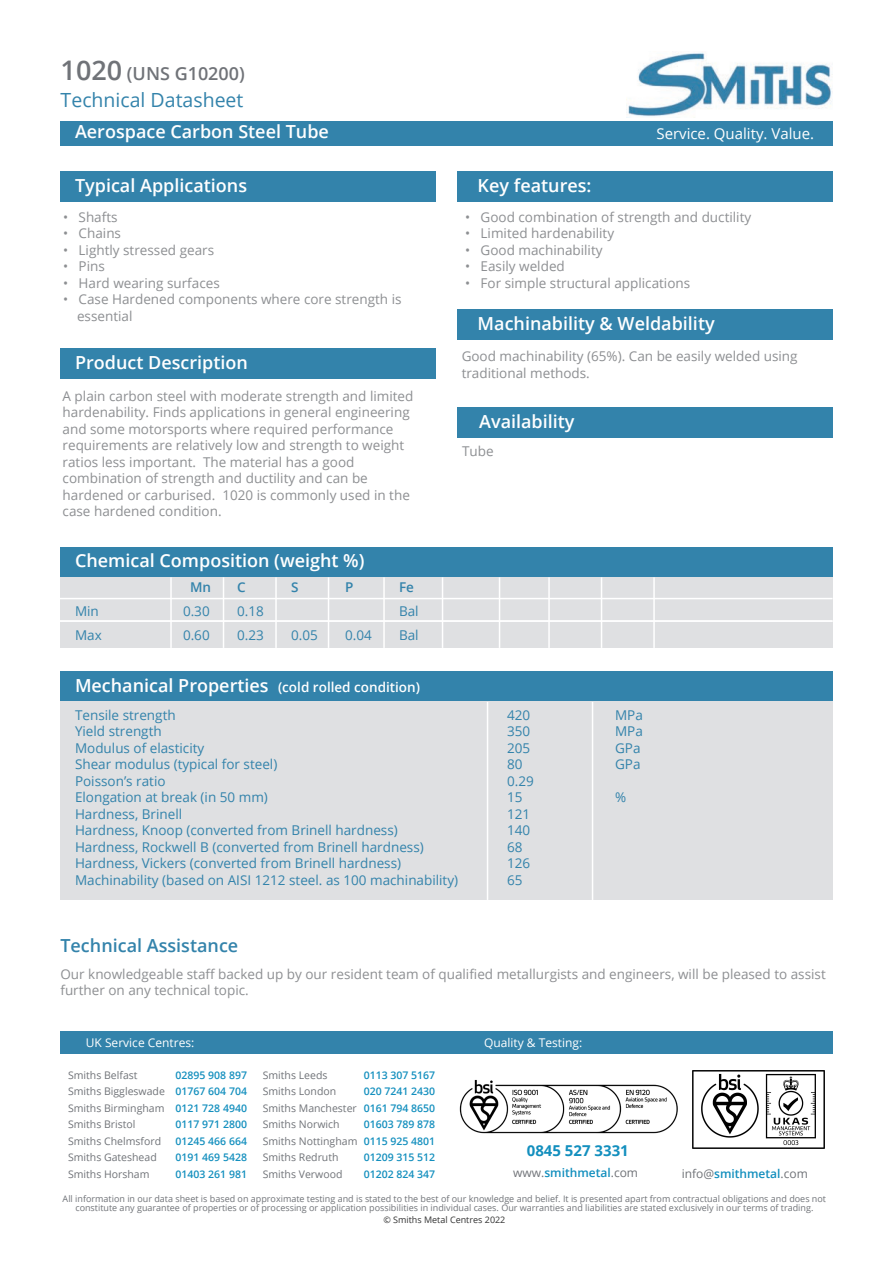
<style>
.page{position:relative;width:893px;height:1263px;background:#fff}
.page>*{position:absolute;margin:0;border:0;box-sizing:border-box;transform-origin:0 0}
.t1{font:19.5px "Open Sans";color:#3383ab}
.t2{font:600 18px "Open Sans";color:#fff}
.t3{font:600 18px "Open Sans";color:#3383ab}
.t4{font:600 18px "Open Sans";color:#707378}
.t5{font:15px "Open Sans";color:#fff}
.t6{font:700 15px "Open Sans";color:#138fbe}
.t7{font:13.5px/16.5px "Open Sans";color:#8d8f92}
.t8{font:13.5px "Open Sans";color:#3383ab}
.t9{font:600 13.5px/28px "Open Sans";color:#fff}
.t10{font:600 13.5px "Open Sans";color:#3383ab}
.t11{font:600 12px "Open Sans";color:#138fbe}
.t12{font:12px "Open Sans";color:#fff}
.t13{font:10.5px/16.5px "Open Sans";color:#707378}
.t14{font:600 10.5px/16.5px "Open Sans";color:#138fbe;text-align:justify}
.t15{font:9px/9px "Open Sans";color:#707378;text-align:center}
.t16{font:9px "Open Sans";color:#333}
.s1{font-size:27px}
.s2{font-size:18px}
.s3{font-weight:400;color:#3383ab}
.s4{font-weight:400;color:#707378}
.s5{font-style:inherit}
</style>
<div class="page">
<div style="left:458px;top:172px;width:374px;height:30px;background:#3383ab"></div>
<div style="left:60px;top:172px;width:375px;height:30px;background:#3383ab"></div>
<div style="left:60px;top:121px;width:772px;height:25px;background:#3383ab"></div>
<div style="left:60px;top:349px;width:375px;height:30px;background:#3383ab"></div>
<div style="left:458px;top:407px;width:374px;height:30px;background:#3383ab"></div>
<div style="left:60px;top:547px;width:772px;height:30px;background:#3383ab"></div>
<div style="left:60px;top:577px;width:772px;height:71px;background:#dfe0e2"></div>
<hr style="left:223px;top:577px;width:1px;height:71px;background:#fff">
<hr style="left:60px;top:598px;width:772px;height:1px;background:#fff">
<hr style="left:275px;top:577px;width:2px;height:71px;background:#fff">
<hr style="left:328px;top:577px;width:1px;height:71px;background:#fff">
<hr style="left:383px;top:577px;width:2px;height:71px;background:#fff">
<hr style="left:499px;top:577px;width:1px;height:71px;background:#fff">
<hr style="left:442px;top:577px;width:1px;height:71px;background:#fff">
<hr style="left:548px;top:577px;width:2px;height:71px;background:#fff">
<hr style="left:601px;top:577px;width:1px;height:71px;background:#fff">
<hr style="left:653px;top:577px;width:2px;height:71px;background:#fff">
<div style="left:60px;top:672px;width:772px;height:30px;background:#3383ab"></div>
<div style="left:60px;top:702px;width:772px;height:198px;background:#dfe0e2"></div>
<hr style="left:487px;top:702px;width:1px;height:198px;background:#fff">
<hr style="left:60px;top:620px;width:772px;height:2px;background:#fff">
<hr style="left:170px;top:577px;width:2px;height:71px;background:#fff">
<div style="left:458px;top:310px;width:374px;height:30px;background:#3383ab"></div>
<hr style="left:592px;top:702px;width:1px;height:198px;background:#fff">
<img style="left:626px;top:52px;width:206px;height:65px">
<div style="left:60px;top:1031px;width:773px;height:23px;background:#3383ab"></div>
<img style="left:459px;top:1079px;width:219px;height:55px">
<img style="left:693px;top:1071px;width:132px;height:78px">
<h2 class="t4" style="left:61px;top:61px;width:186px"><span class="s1">1020</span> (UNS G10200)</h2>
<h1 class="t1" style="left:61px;top:86px;width:184px">Technical Datasheet</h1>
<h2 class="t2" style="left:75px;top:119px;width:255px">Aerospace Carbon Steel Tube</h2>
<p class="t5" style="left:656px;top:123px;width:159px">Service. Quality. Value.</p>
<h2 class="t2" style="left:75px;top:173px;width:174px">Typical Applications</h2>
<h2 class="t2" style="left:478px;top:173px;width:115px">Key features:</h2>
<p class="t7" style="left:63px;top:208px;width:56px">• Shafts</p>
<p class="t7" style="left:63px;top:225px;width:60px">• Chains</p>
<p class="t7" style="left:63px;top:241px;width:153px">• Lightly stressed gears</p>
<p class="t7" style="left:63px;top:258px;width:43px">• Pins</p>
<p class="t7" style="left:63px;top:274px;width:158px">• Hard wearing surfaces</p>
<p class="t7" style="left:77px;top:291px;width:326px;text-indent:-14px">• Case Hardened components where core strength is essential</p>
<h2 class="t2" style="left:75px;top:350px;width:174px">Product Description</h2>
<p class="t7" style="left:63px;top:387px;width:352px">A plain carbon steel with moderate strength and limited hardenability. Finds applications in general engineering and some motorsports where required performance requirements are relatively low and strength to weight ratios less important. The material has a good combination of strength and ductility and can be hardened or carburised. 1020 is commonly used in the case hardened condition.</p>
<p class="t7" style="left:465px;top:208px;width:288px">• Good combination of strength and ductility</p>
<p class="t7" style="left:465px;top:225px;width:151px">• Limited hardenability</p>
<p class="t7" style="left:465px;top:241px;width:139px">• Good machinability</p>
<p class="t7" style="left:465px;top:258px;width:101px">• Easily welded</p>
<p class="t7" style="left:465px;top:274px;width:227px">• For simple structural applications</p>
<h2 class="t2" style="left:478px;top:311px;width:239px">Machinability &amp; Weldability</h2>
<p class="t7" style="left:462px;top:348px;width:337px">Good machinability (65%). Can be easily welded using traditional methods.</p>
<h2 class="t2" style="left:479px;top:409px;width:97px">Availability</h2>
<p class="t7" style="left:462px;top:442px;width:33px">Tube</p>
<h2 class="t2" style="left:75px;top:548px;width:291px">Chemical Composition (weight %)</h2>
<p class="t10" style="left:190px;top:577px;width:23px">Mn</p>
<p class="t10" style="left:237px;top:577px;width:10px">C</p>
<p class="t10" style="left:291px;top:577px;width:9px">S</p>
<p class="t10" style="left:345px;top:577px;width:10px">P</p>
<p class="t10" style="left:399px;top:577px;width:16px">Fe</p>
<p class="t8" style="left:75px;top:601px;width:25px">Min</p>
<p class="t8" style="left:183px;top:601px;width:28px">0.30</p>
<p class="t8" style="left:237px;top:601px;width:28px">0.18</p>
<p class="t8" style="left:399px;top:601px;width:21px">Bal</p>
<p class="t8" style="left:75px;top:625px;width:28px">Max</p>
<p class="t8" style="left:183px;top:625px;width:28px">0.60</p>
<p class="t8" style="left:237px;top:625px;width:28px">0.23</p>
<p class="t8" style="left:291px;top:625px;width:28px">0.05</p>
<p class="t8" style="left:345px;top:625px;width:28px">0.04</p>
<p class="t8" style="left:399px;top:625px;width:21px">Bal</p>
<p class="t9" style="left:75px;top:672px;width:347px"><span class="s2">Mechanical Properties</span> (cold rolled condition)<br><span class="s3">Tensile strength</span></p>
<p class="t8" style="left:507px;top:705px;width:25px">420</p>
<p class="t8" style="left:615px;top:705px;width:29px">MPa</p>
<p class="t8" style="left:75px;top:722px;width:88px">Yield strength</p>
<p class="t8" style="left:507px;top:722px;width:25px">350</p>
<p class="t8" style="left:615px;top:722px;width:29px">MPa</p>
<p class="t8" style="left:75px;top:738px;width:131px">Modulus of elasticity</p>
<p class="t8" style="left:507px;top:738px;width:25px">205</p>
<p class="t8" style="left:615px;top:738px;width:27px">GPa</p>
<p class="t8" style="left:75px;top:755px;width:204px">Shear modulus (typical for steel)</p>
<p class="t8" style="left:507px;top:755px;width:17px">80</p>
<p class="t8" style="left:615px;top:755px;width:27px">GPa</p>
<p class="t8" style="left:75px;top:771px;width:92px">Poisson’s ratio</p>
<p class="t8" style="left:507px;top:771px;width:28px">0.29</p>
<p class="t8" style="left:75px;top:788px;width:194px">Elongation at break (in 50 mm)</p>
<p class="t8" style="left:507px;top:788px;width:17px">15</p>
<p class="t8" style="left:615px;top:788px;width:13px">%</p>
<p class="t8" style="left:75px;top:804px;width:109px">Hardness, Brinell</p>
<p class="t8" style="left:507px;top:804px;width:25px">121</p>
<p class="t8" style="left:75px;top:821px;width:324px">Hardness, Knoop (converted from Brinell hardness)</p>
<p class="t8" style="left:507px;top:821px;width:25px">140</p>
<p class="t8" style="left:75px;top:837px;width:350px">Hardness, Rockwell B (converted from Brinell hardness)</p>
<p class="t8" style="left:507px;top:837px;width:17px">68</p>
<p class="t8" style="left:75px;top:854px;width:328px">Hardness, Vickers (converted from Brinell hardness)</p>
<p class="t8" style="left:507px;top:854px;width:25px">126</p>
<p class="t8" style="left:75px;top:870px;width:385px">Machinability (based on AISI 1212 steel. as 100 machinability)</p>
<p class="t8" style="left:507px;top:870px;width:17px">65</p>
<h2 class="t3" style="left:60px;top:933px;width:179px">Technical Assistance</h2>
<p class="t7" style="left:60px;top:965px;width:767px">Our knowledgeable staff backed up by our resident team of qualified metallurgists and engineers, will be pleased to assist further on any technical topic.</p>
<p class="t12" style="left:86px;top:1034px;width:110px">UK Service Centres:</p>
<p class="t12" style="left:484px;top:1035px;width:100px">Quality &amp; Testing:</p>
<p class="t13" style="left:68px;top:1066px;width:98px">Smiths Belfast<br>Smiths Biggleswade<br>Smiths Birmingham<br>Smiths Bristol<br>Smiths Chelmsford<br>Smiths Gateshead<br>Smiths Horsham</p>
<p class="t13" style="left:263px;top:1066px;width:96px">Smiths Leeds<br>Smiths London<br>Smiths Manchester<br>Smiths Norwich<br>Smiths Nottingham<br>Smiths Redruth<br>Smiths Verwood</p>
<p class="t14" style="left:176px;top:1066px;width:73px">02895 908 897<br>01767 604 704<br>0121 728 4940<br>0117 971 2800<br>01245 466 664<br>0191 469 5428<br>01403 261 981</p>
<p class="t14" style="left:364px;top:1066px;width:73px">0113 307 5167<br>020 7241 2430<br>0161 794 8650<br>01603 789 878<br>0115 925 4801<br>01209 315 512<br>01202 824 347</p>
<p class="t6" style="left:527px;top:1140px;width:104px">0845 527 3331</p>
<p class="t11" style="left:513px;top:1164px;width:126px"><span class="s4">www.</span>smithmetal<span class="s4">.com</span></p>
<p class="t11" style="left:682px;top:1165px;width:128px"><span class="s4">info@</span>smithmetal<span class="s4">.com</span></p>
<p class="t15" style="left:63px;top:1193px;width:765px">All information in our data sheet is based on approximate testing and is stated to the best of our knowledge and belief. It is presented apart from contractual obligations and does not constitute any guarantee of properties or of processing or application possibilities in individual cases. Our warranties and liabilities are stated exclusively in our terms of trading.</p>
<p class="t16" style="left:383px;top:1213px;width:124px">© Smiths Metal Centres 202<span class="s5">2</span></p>
</div>
